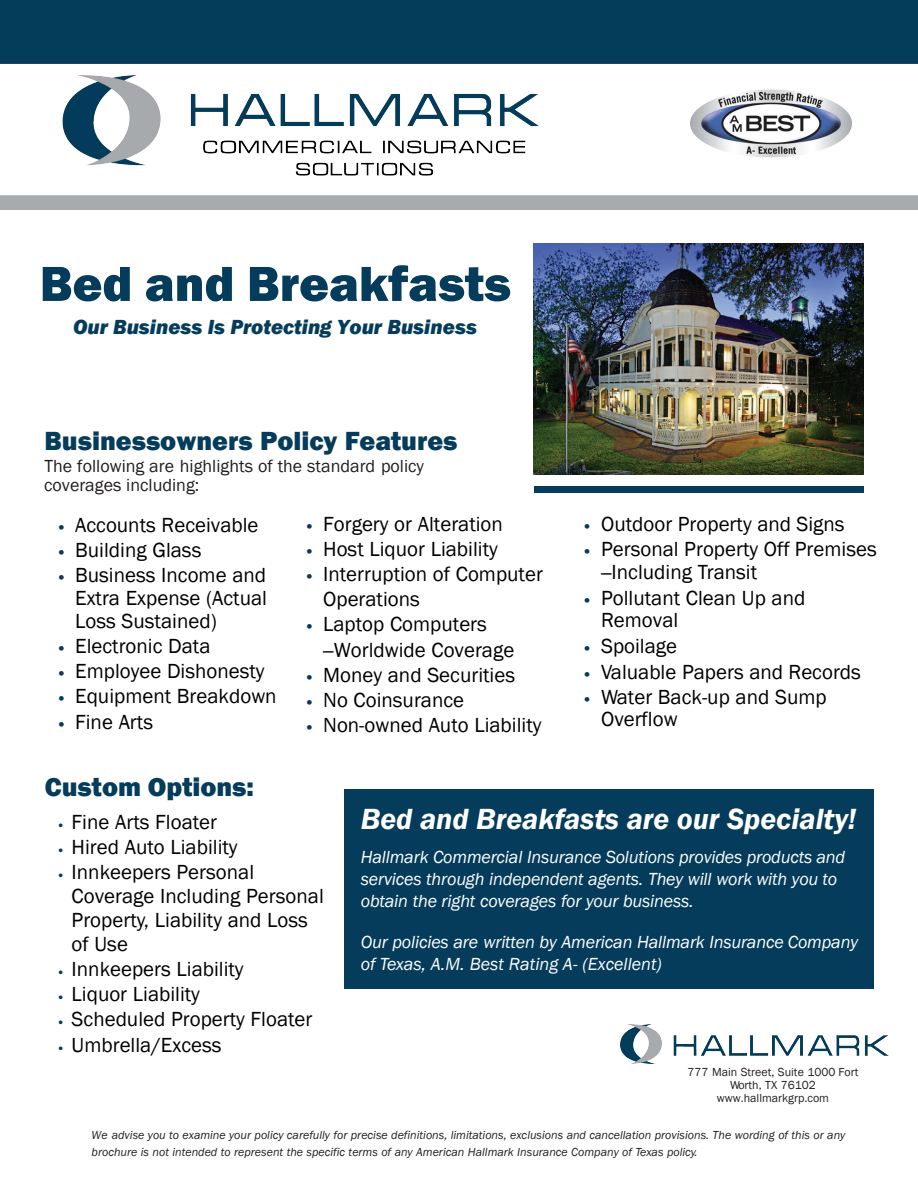
<style>
.page{position:relative;width:918px;height:1188px;background:#fff}
.page>*{position:absolute;margin:0;border:0;box-sizing:border-box;transform-origin:0 0}
.t1{font:800 51px "Franklin Gothic";color:#053c5b}
.t2{font:italic 30px "Franklin Gothic Demi";color:#fff}
.t3{font:800 27px "Franklin Gothic";color:#053c5b}
.t4{font:21px/24px "Franklin Gothic";color:#000}
.t5{font:italic 800 21px "Franklin Gothic";color:#053c5b}
.t6{font:italic 18px/21.8px "Franklin Gothic";letter-spacing:-.01em;color:#fff}
.t7{font:18px/19.4px "Franklin Gothic";color:#231f20}
.t8{font:italic 12px/16.6px "Franklin Gothic";color:#231f20}
.t9{font:12px/12.9px "Franklin Gothic";color:#231f20;text-align:center}
.s1{font-family:"Sabon";font-size:13.35px;color:#053c5b}
.s2{font-family:"Sabon"}
.s3{font-family:"Sabon";font-size:10.5px;color:#053c5b}
</style>
<div class="page">
<img style="left:534px;top:244px;width:330px;height:231px">
<div style="left:535px;top:487px;width:328px;height:6px;background:#053c5b"></div>
<img style="left:0;top:0;width:918px;height:209px">
<img style="left:620px;top:1025px;width:268px;height:39px">
<div style="left:345px;top:789px;width:529px;height:200px;background:#053c5b"></div>
<h1 class="t1" style="left:40px;top:251px;width:473px">Bed and Breakfasts</h1>
<p class="t5" style="left:73px;top:313px;width:405px">Our Business Is Protecting Your Business</p>
<p class="t3" style="left:45px;top:424px;width:415px">Businessowners Policy Features</p>
<p class="t7" style="left:44px;top:457px;width:381px">The following are highlights of the standard policy coverages including:</p>
<p class="t4" style="left:58px;top:513px;width:202px"><span class="s1">•</span> Accounts Receivable</p>
<p class="t4" style="left:58px;top:539px;width:145px"><span class="s1">•</span> Building Glass</p>
<p class="t4" style="left:75px;top:564px;width:193px;line-height:23px;text-align:justify;text-indent:-17px"><span class="s1">•</span> Business Income and Extra Expense (Actual Loss Sustained)</p>
<p class="t4" style="left:58px;top:634px;width:154px"><span class="s1">•</span> Electronic Data</p>
<p class="t4" style="left:58px;top:660px;width:208px"><span class="s1">•</span> Employee Dishonesty</p>
<p class="t4" style="left:58px;top:685px;width:220px"><span class="s1">•</span> Equipment Breakdown</p>
<p class="t4" style="left:58px;top:710px;width:97px"><span class="s1">•</span> Fine Arts</p>
<p class="t3" style="left:45px;top:769px;width:211px">Custom Options:</p>
<p class="t4" style="left:306px;top:512px;width:198px"><span class="s1">•</span> Forgery or Alteration</p>
<p class="t4" style="left:306px;top:537px;width:193px"><span class="s1">•</span> Host Liquor Liability</p>
<p class="t4" style="left:323px;top:562px;width:221px;line-height:25.2px;text-indent:-17px"><span class="s1">•</span> Interruption of Computer<br>Operations</p>
<p class="t4" style="left:323px;top:612px;width:193px;line-height:25.2px;text-indent:-17px"><span class="s1">•</span> Laptop Computers <span class="s2">–</span>Worldwide Coverage</p>
<p class="t4" style="left:306px;top:663px;width:211px"><span class="s1">•</span> Money and Securities</p>
<p class="t4" style="left:306px;top:689px;width:160px"><span class="s1">•</span> No Coinsurance</p>
<p class="t4" style="left:306px;top:714px;width:237px"><span class="s1">•</span> Non-owned Auto Liability</p>
<p class="t4" style="left:584px;top:512px;width:262px"><span class="s1">•</span> Outdoor Property and Signs</p>
<p class="t4" style="left:601px;top:538px;width:277px;line-height:23.4px;text-indent:-17px"><span class="s1">•</span> Personal Property Off Premises <span class="s2">–</span>Including Transit</p>
<p class="t4" style="left:601px;top:587px;width:206px;line-height:22.4px;text-indent:-17px"><span class="s1">•</span> Pollutant Clean Up and<br>Removal</p>
<p class="t4" style="left:584px;top:635px;width:95px"><span class="s1">•</span> Spoilage</p>
<p class="t4" style="left:584px;top:660px;width:279px"><span class="s1">•</span> Valuable Papers and Records</p>
<p class="t4" style="left:601px;top:686px;width:227px;line-height:22.4px;text-indent:-17px"><span class="s1">•</span> Water Back-up and Sump<br>Overflow</p>
<p class="t4" style="left:58px;top:810px;width:160px"><span class="s3">•</span> Fine Arts Floater</p>
<p class="t4" style="left:58px;top:835px;width:181px"><span class="s3">•</span> Hired Auto Liability</p>
<p class="t4" style="left:72px;top:860px;width:254px;text-indent:-14px"><span class="s3">•</span> Innkeepers Personal<br>Coverage Including Personal<br>Property, Liability and Loss of Use</p>
<p class="t4" style="left:58px;top:957px;width:187px"><span class="s3">•</span> Innkeepers Liability</p>
<p class="t4" style="left:58px;top:983px;width:143px"><span class="s3">•</span> Liquor Liability</p>
<p class="t4" style="left:58px;top:1008px;width:256px"><span class="s3">•</span> Scheduled Property Floater</p>
<p class="t4" style="left:58px;top:1033px;width:165px"><span class="s3">•</span> Umbrella/Excess</p>
<h2 class="t2" style="left:361px;top:799px;width:497px">Bed and Breakfasts are our Specialty!</h2>
<p class="t6" style="left:361px;top:846px;width:486px">Hallmark Commercial Insurance Solutions provides products and services through independent agents. They will work with you to obtain the right coverages for your business.</p>
<p class="t6" style="left:361px;top:932px;width:499px">Our policies are written by American Hallmark Insurance Company of Texas, A.M. Best Rating A- (Excellent)</p>
<p class="t9" style="left:687px;top:1066px;width:173px">777 Main Street, Suite 1000 Fort<br>Worth, TX 76102 www.hallmarkgrp.com</p>
<p class="t8" style="left:92px;top:1127px;width:755px">We advise you to examine your policy carefully for precise definitions, limitations, exclusions and cancellation provisions. The wording of this or any brochure is not intended to represent the specific terms of any American Hallmark Insurance Company of Texas policy.</p>
</div>
